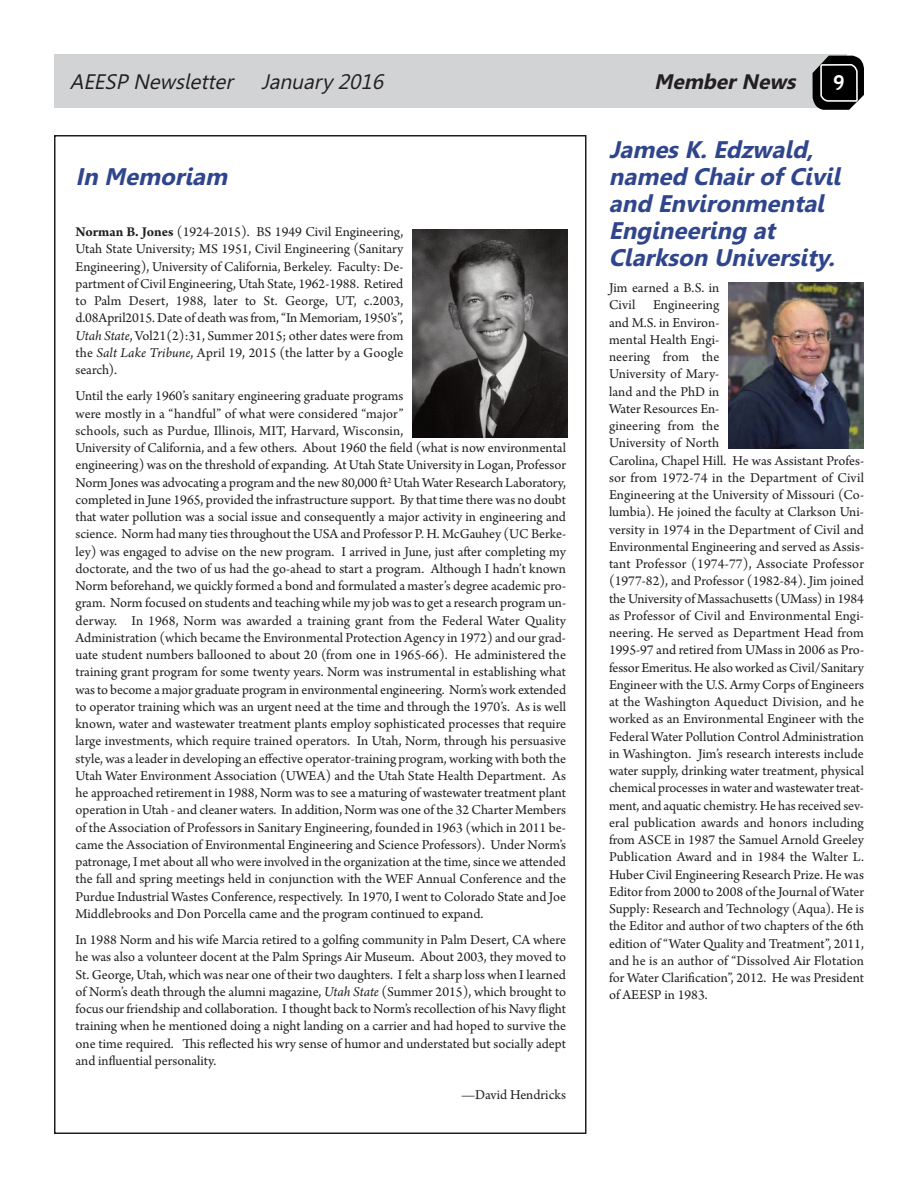
<style>
.page{position:relative;width:918px;height:1188px;background:#fff}
.page>*{position:absolute;margin:0;border:0;box-sizing:border-box;transform-origin:0 0}
.t1{font:italic 700 24px/27px "Leelawadee";color:#2f458c}
.t2{font:italic 21px "Leelawadee";color:#231f20}
.t3{font:italic 700 21px "Leelawadee";color:#231f20}
.t4{font:700 21px "Cabin";color:#fff}
.t5{font:14.25px/17.2px "Arno Pro";color:#231f20;text-align:justify}
.s1{font-weight:700}
.s2{font-style:italic}
</style>
<div class="page">
<div style="left:54px;top:54px;width:793px;height:54px;background:#d1d3d4"></div>
<svg style="left:813px;top:56px;width:51px;height:393px"></svg>
<img style="left:412px;top:230px;width:155px;height:208px">
<img style="left:728px;top:283px;width:136px;height:165px">
<h2 class="t2" style="left:70px;top:74px;width:319px">AEESP Newsletter January 2016</h2>
<h2 class="t3" style="left:654px;top:74px;width:147px">Member News</h2>
<h2 class="t4" style="left:833px;top:70px;width:13px">9</h2>
<h1 class="t1" style="left:76px;top:165px;width:158px">In Memoriam</h1>
<p class="t5" style="left:76px;top:225px;width:329px"><span class="s1">Norman B. Jones</span> (1924-2015). BS 1949 Civil Engineering, Utah State University; MS 1951, Civil Engineering (Sanitary Engineering), University of California, Berkeley. Faculty: De&shy;partment of Civil Engineering, Utah State, 1962-1988. Retired to Palm Desert, 1988, later to St. George, UT, c.2003, d.08April2015. Date of death was from, “In Memoriam, 1950’s”, <span class="s2">Utah State</span>, Vol21(2):31, Summer 2015; other dates were from the <span class="s2">Salt Lake Tribune</span>, April 19, 2015 (the latter by a Google search).</p>
<p class="t5" style="left:76px;top:389px;width:492px;text-align:left">Until the early 1960’s sanitary engineering graduate programs<br>were mostly in a “handful” of what were considered “major”<br>schools, such as Purdue, Illinois, MIT, Harvard, Wisconsin,<br>University of California, and a few others. About 1960 the field (what is now environmental engineering) was on the threshold of expanding. At Utah State University in Logan, Professor Norm Jones was advocating a program and the new 80,000 ft<sup>2</sup> Utah Water Research Laboratory, completed in June 1965, provided the infrastructure support. By that time there was no doubt that water pollution was a social issue and consequently a major activity in engineering and science. Norm had many ties throughout the USA and Professor P. H. McGauhey (UC Berke&shy;ley) was engaged to advise on the new program. I arrived in June, just after completing my doctorate, and the two of us had the go-ahead to start a program. Although I hadn’t known Norm beforehand, we quickly formed a bond and formulated a master’s degree academic pro&shy;gram. Norm focused on students and teaching while my job was to get a research program un&shy;derway. In 1968, Norm was awarded a training grant from the Federal Water Quality Administration (which became the Environmental Protection Agency in 1972) and our grad&shy;uate student numbers ballooned to about 20 (from one in 1965-66). He administered the training grant program for some twenty years. Norm was instrumental in establishing what was to become a major graduate program in environmental engineering. Norm’s work extended to operator training which was an urgent need at the time and through the 1970’s. As is well known, water and wastewater treatment plants employ sophisticated processes that require large investments, which require trained operators. In Utah, Norm, through his persuasive style, was a leader in developing an effective operator-training program, working with both the Utah Water Environment Association (UWEA) and the Utah State Health Department. As he approached retirement in 1988, Norm was to see a maturing of wastewater treatment plant operation in Utah - and cleaner waters. In addition, Norm was one of the 32 Charter Members of the Association of Professors in Sanitary Engineering, founded in 1963 (which in 2011 be&shy;came the Association of Environmental Engineering and Science Professors). Under Norm’s patronage, I met about all who were involved in the organization at the time, since we attended the fall and spring meetings held in conjunction with the WEF Annual Conference and the Purdue Industrial Wastes Conference, respectively. In 1970, I went to Colorado State and Joe Middlebrooks and Don Porcella came and the program continued to expand.</p>
<p class="t5" style="left:76px;top:933px;width:492px">In 1988 Norm and his wife Marcia retired to a golfing community in Palm Desert, CA where he was also a volunteer docent at the Palm Springs Air Museum. About 2003, they moved to St. George, Utah, which was near one of their two daughters. I felt a sharp loss when I learned of Norm’s death through the alumni magazine, <span class="s2">Utah State</span> (Summer 2015), which brought to focus our friendship and collaboration. I thought back to Norm’s recollection of his Navy flight training when he mentioned doing a night landing on a carrier and had hoped to survive the one time required. This reflected his wry sense of humor and understated but socially adept and influential personality.</p>
<p class="t5" style="left:461px;top:1088px;width:106px">—David Hendricks</p>
<h1 class="t1" style="left:609px;top:138px;width:233px">James K. Edzwald, named Chair of Civil and Environmental<br>Engineering at<br>Clarkson University.</h1>
<p class="t5" style="left:609px;top:281px;width:257px;text-align:left">Jim earned a B.S. in<br>Civil Engineering<br>and M.S. in Environ-<br>mental Health Engi-<br>neering from the<br>University of Mary-<br>land and the PhD in<br>Water Resources En-<br>gineering from the<br>University of North<br>Carolina, Chapel Hill. He was Assistant Profes&shy;sor from 1972-74 in the Department of Civil Engineering at the University of Missouri (Co&shy;lumbia). He joined the faculty at Clarkson Uni&shy;versity in 1974 in the Department of Civil and Environmental Engineering and served as Assis&shy;tant Professor (1974-77), Associate Professor (1977-82), and Professor (1982-84). Jim joined the University of Massachusetts (UMass) in 1984 as Professor of Civil and Environmental Engi&shy;neering. He served as Department Head from 1995-97 and retired from UMass in 2006 as Pro&shy;fessor Emeritus. He also worked as Civil/Sanitary Engineer with the U.S. Army Corps of Engineers at the Washington Aqueduct Division, and he worked as an Environmental Engineer with the Federal Water Pollution Control Administration in Washington. Jim’s research interests include water supply, drinking water treatment, physical chemical processes in water and wastewater treat&shy;ment, and aquatic chemistry. He has received sev&shy;eral publication awards and honors including from ASCE in 1987 the Samuel Arnold Greeley Publication Award and in 1984 the Walter L.<br>Huber Civil Engineering Research Prize. He was Editor from 2000 to 2008 of the Journal of Water Supply: Research and Technology (Aqua). He is the Editor and author of two chapters of the 6th edition of “Water Quality and Treatment”, 2011, and he is an author of “Dissolved Air Flotation for Water Clarification”, 2012. He was President of AEESP in 1983.</p>
</div>
